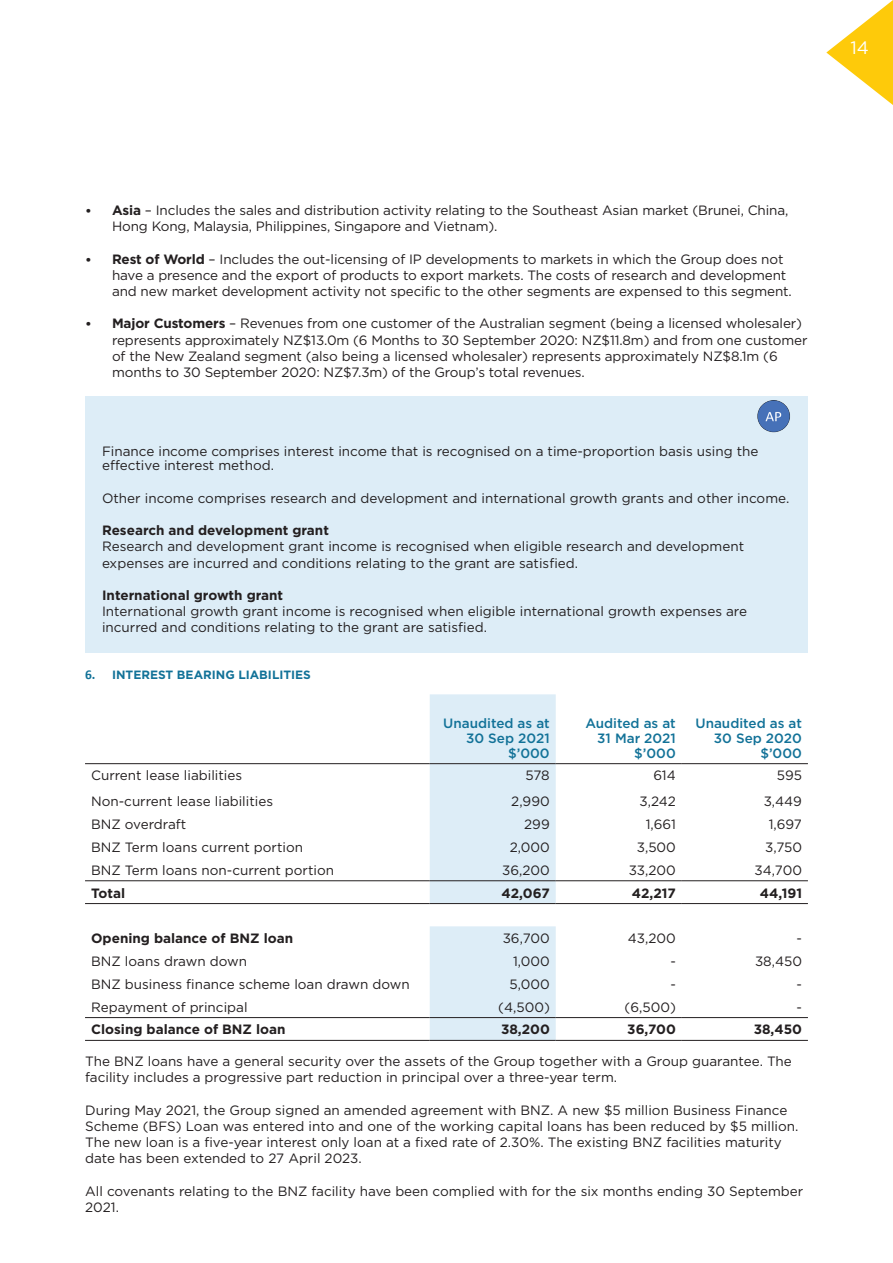
<style>
.page{position:relative;width:893px;height:1263px;background:#fff}
.page>*{position:absolute;margin:0;border:0;box-sizing:border-box;transform-origin:0 0}
.t1{font:18px "Gotham";color:#fff}
.t2{font:13.5px/16.2px "Gotham";color:#231f20}
.t3{font:700 13.5px "Gotham";color:#231f20}
.t4{font:500 13.5px/15px "Gotham";color:#127298;text-align:right}
.t5{font:700 12px "Gotham";color:#127298}
.s1{font-family:"Calibri";font-weight:300}
.s2{font-weight:700}
.s3{font-family:"Calibri";font-size:13.5px}
</style>
<div class="page">
<svg style="left:430px;top:694px;width:126px;height:346px;background:#deedf7"></svg>
<hr style="left:85px;top:763px;width:345px;height:1px;background:#231f20">
<hr style="left:430px;top:763px;width:126px;height:1px;background:#231f20">
<hr style="left:556px;top:763px;width:126px;height:1px;background:#231f20">
<hr style="left:682px;top:763px;width:126px;height:1px;background:#231f20">
<hr style="left:85px;top:1017px;width:345px;height:1px;background:#231f20">
<hr style="left:430px;top:1017px;width:126px;height:1px;background:#231f20">
<hr style="left:556px;top:1017px;width:126px;height:1px;background:#231f20">
<hr style="left:682px;top:1017px;width:126px;height:1px;background:#231f20">
<hr style="left:85px;top:1040px;width:345px;height:1px;background:#231f20">
<hr style="left:430px;top:1040px;width:126px;height:1px;background:#231f20">
<hr style="left:556px;top:1040px;width:126px;height:1px;background:#231f20">
<hr style="left:682px;top:1040px;width:126px;height:1px;background:#231f20">
<hr style="left:85px;top:880px;width:345px;height:1px;background:#231f20">
<hr style="left:430px;top:880px;width:126px;height:1px;background:#231f20">
<hr style="left:556px;top:880px;width:126px;height:1px;background:#231f20">
<hr style="left:682px;top:880px;width:126px;height:1px;background:#231f20">
<hr style="left:85px;top:903px;width:345px;height:1px;background:#231f20">
<hr style="left:430px;top:903px;width:126px;height:1px;background:#231f20">
<hr style="left:556px;top:903px;width:126px;height:1px;background:#231f20">
<hr style="left:682px;top:903px;width:126px;height:1px;background:#231f20">
<div style="left:85px;top:396px;width:723px;height:257px;background:#ddedf7"></div>
<img style="left:757px;top:400px;width:33px;height:33px">
<svg style="left:826px;top:0;width:67px;height:105px"></svg>
<h1 class="t1" style="left:850px;top:36px;width:20px">14</h1>
<p class="t2" style="left:112px;top:202px;width:678px;text-indent:-27px"><span class="s1">•</span> <span class="s2">Asia</span> – Includes the sales and distribution activity relating to the Southeast Asian market (Brunei, China,<br>Hong Kong, Malaysia, Philippines, Singapore and Vietnam).</p>
<p class="t2" style="left:112px;top:250px;width:681px;text-indent:-27px"><span class="s1">•</span> <span class="s2">Rest of World</span> – Includes the out-licensing of IP developments to markets in which the Group does not have a presence and the export of products to export markets. The costs of research and development and new market development activity not specific to the other segments are expensed to this segment.</p>
<p class="t2" style="left:112px;top:315px;width:697px;text-indent:-27px"><span class="s1">•</span> <span class="s2">Major Customers</span> – Revenues from one customer of the Australian segment (being a licensed wholesaler) represents approximately NZ$13.0m (6 Months to 30 September 2020: NZ$11.8m) and from one customer of the New Zealand segment (also being a licensed wholesaler) represents approximately NZ$8.1m (6 months to 30 September 2020: NZ$7.3m) of the Group’s total revenues.</p>
<p class="t2" style="left:102px;top:444px;width:658px;line-height:14.4px">Finance income comprises interest income that is recognised on a time-proportion basis using the effective interest method.</p>
<p class="t2" style="left:102px;top:490px;width:689px">Other income comprises research and development and international growth grants and other income.</p>
<p class="t3" style="left:102px;top:521px;width:228px">Research and development grant</p>
<p class="t2" style="left:102px;top:538px;width:644px">Research and development grant income is recognised when eligible research and development expenses are incurred and conditions relating to the grant are satisfied.</p>
<p class="t3" style="left:102px;top:586px;width:183px">International growth grant</p>
<p class="t2" style="left:102px;top:603px;width:647px">International growth grant income is recognised when eligible international growth expenses are incurred and conditions relating to the grant are satisfied.</p>
<p class="t5" style="left:85px;top:667px;width:227px"><span class="s3">6.</span> INTEREST BEARING LIABILITIES</p>
<p class="t4" style="left:443px;top:715px;width:108px">Unaudited as at<br>30 Sep 2021 $’000</p>
<p class="t4" style="left:585px;top:715px;width:92px">Audited as at<br>31 Mar 2021 $’000</p>
<p class="t4" style="left:695px;top:715px;width:108px">Unaudited as at<br>30 Sep 2020 $’000</p>
<p class="t2" style="left:91px;top:767px;width:153px">Current lease liabilities</p>
<p class="t2" style="left:525px;top:767px;width:26px">578</p>
<p class="t2" style="left:653px;top:767px;width:24px">614</p>
<p class="t2" style="left:777px;top:767px;width:27px">595</p>
<p class="t2" style="left:91px;top:793px;width:184px">Non-current lease liabilities</p>
<p class="t2" style="left:511px;top:793px;width:40px">2,990</p>
<p class="t2" style="left:639px;top:793px;width:38px">3,242</p>
<p class="t2" style="left:764px;top:793px;width:40px">3,449</p>
<p class="t2" style="left:91px;top:816px;width:97px">BNZ overdraft</p>
<p class="t2" style="left:524px;top:816px;width:27px">299</p>
<p class="t2" style="left:646px;top:816px;width:32px">1,661</p>
<p class="t2" style="left:769px;top:816px;width:35px">1,697</p>
<p class="t2" style="left:91px;top:839px;width:214px">BNZ Term loans current portion</p>
<p class="t2" style="left:510px;top:839px;width:42px">2,000</p>
<p class="t2" style="left:637px;top:839px;width:41px">3,500</p>
<p class="t2" style="left:765px;top:839px;width:38px">3,750</p>
<p class="t2" style="left:91px;top:861px;width:244px">BNZ Term loans non-current portion</p>
<p class="t2" style="left:502px;top:861px;width:49px">36,200</p>
<p class="t2" style="left:629px;top:861px;width:49px">33,200</p>
<p class="t2" style="left:754px;top:861px;width:49px">34,700</p>
<p class="t3" style="left:91px;top:884px;width:35px">Total</p>
<p class="t3" style="left:502px;top:884px;width:50px">42,067</p>
<p class="t3" style="left:632px;top:884px;width:46px">42,217</p>
<p class="t3" style="left:760px;top:884px;width:44px">44,191</p>
<p class="t3" style="left:91px;top:929px;width:203px">Opening balance of BNZ loan</p>
<p class="t2" style="left:503px;top:930px;width:49px">36,700</p>
<p class="t2" style="left:628px;top:930px;width:50px">43,200</p>
<p class="t2" style="left:796px;top:930px;width:7px">-</p>
<p class="t2" style="left:91px;top:953px;width:157px">BNZ loans drawn down</p>
<p class="t2" style="left:513px;top:953px;width:38px">1,000</p>
<p class="t2" style="left:670px;top:953px;width:7px">-</p>
<p class="t2" style="left:755px;top:953px;width:49px">38,450</p>
<p class="t2" style="left:91px;top:976px;width:320px">BNZ business finance scheme loan drawn down</p>
<p class="t2" style="left:510px;top:976px;width:42px">5,000</p>
<p class="t2" style="left:670px;top:976px;width:7px">-</p>
<p class="t2" style="left:796px;top:976px;width:7px">-</p>
<p class="t2" style="left:91px;top:998px;width:158px">Repayment of principal</p>
<p class="t2" style="left:498px;top:998px;width:53px">(4,500)</p>
<p class="t2" style="left:625px;top:998px;width:53px">(6,500)</p>
<p class="t2" style="left:797px;top:998px;width:7px">-</p>
<p class="t3" style="left:91px;top:1021px;width:196px">Closing balance of BNZ loan</p>
<p class="t3" style="left:501px;top:1021px;width:50px">38,200</p>
<p class="t3" style="left:627px;top:1021px;width:50px">36,700</p>
<p class="t3" style="left:754px;top:1021px;width:50px">38,450</p>
<p class="t2" style="left:85px;top:1053px;width:708px">The BNZ loans have a general security over the assets of the Group together with a Group guarantee. The facility includes a progressive part reduction in principal over a three-year term.</p>
<p class="t2" style="left:85px;top:1101px;width:715px">During May 2021, the Group signed an amended agreement with BNZ. A new $5 million Business Finance Scheme (BFS) Loan was entered into and one of the working capital loans has been reduced by $5 million.<br>The new loan is a five-year interest only loan at a fixed rate of 2.30%. The existing BNZ facilities maturity date has been extended to 27 April 2023.</p>
<p class="t2" style="left:85px;top:1182px;width:720px">All covenants relating to the BNZ facility have been complied with for the six months ending 30 September<br>2021.</p>
</div>
